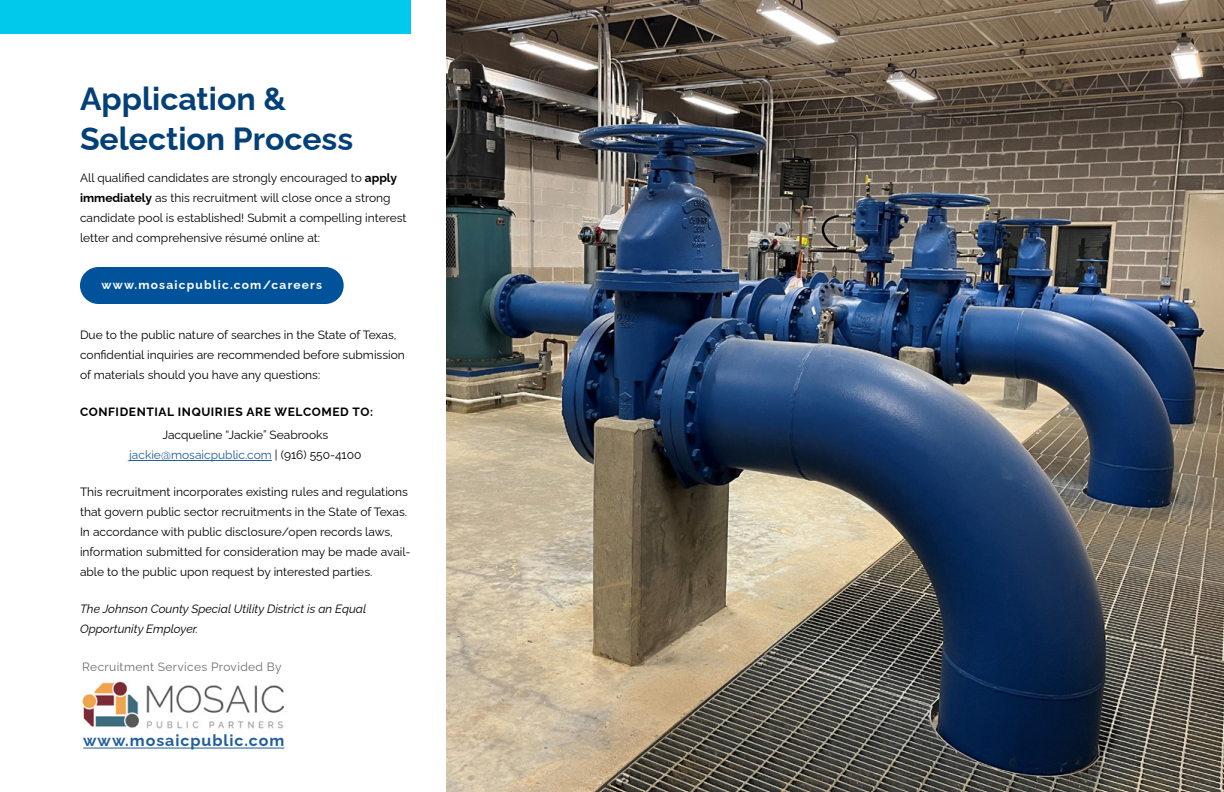
<style>
.page{position:relative;width:1224px;height:792px;background:#fff}
.page>*{position:absolute;margin:0;border:0;box-sizing:border-box;transform-origin:0 0}
.t1{font:700 32px/40px "Raleway";color:#034077}
.t2{font:700 16px "Raleway";letter-spacing:.06em;color:#215e9e}
.t3{font:12px/20px "Raleway";color:#000}
.t4{font:italic 100 12px/20px "Raleway";color:#000}
.t5{font:700 12px "Raleway";letter-spacing:.05em;color:#000}
.t6{font:12px "Raleway";letter-spacing:.03em;color:#6d6e71}
.t7{font:700 12px "Raleway";letter-spacing:.1em;color:#fff}
.s1{font-weight:700}
.s2{color:#215e9e}
</style>
<div class="page">
<img style="left:447px;top:0;width:777px;height:792px">
<div style="left:0;top:0;width:411px;height:33px;background:#00caeb"></div>
<hr style="left:129px;top:460px;width:143px;height:1px;background:#215e9e">
<div style="left:80px;top:267px;width:264px;height:37px;background:#00529b;border-radius:18px"></div>
<img style="left:146px;top:685px;width:138px;height:44px">
<img style="left:82px;top:681px;width:57px;height:47px">
<hr style="left:83px;top:748px;width:201px;height:1px;background:#215e9e">
<h1 class="t1" style="left:80px;top:75px;width:275px">Application &amp;<br>Selection Process</h1>
<p class="t3" style="left:80px;top:167px;width:328px">All qualified candidates are strongly encouraged to <span class="s1">apply immediately</span> as this recruitment will close once a strong candidate pool is established! Submit a compelling interest letter and comprehensive résumé online at:</p>
<p class="t7" style="left:102px;top:275px;width:222px">www.mosaicpublic.com/careers</p>
<p class="t3" style="left:80px;top:324px;width:326px">Due to the public nature of searches in the State of Texas, confidential inquiries are recommended before submission of materials should you have any questions:</p>
<p class="t5" style="left:80px;top:402px;width:295px">CONFIDENTIAL INQUIRIES ARE WELCOMED TO:</p>
<p class="t3" style="left:129px;top:424px;width:234px;text-align:center">Jacqueline “Jackie” Seabrooks <span class="s2">jackie@mosaicpublic.com</span> | (916) 550-4100</p>
<p class="t3" style="left:80px;top:481px;width:332px">This recruitment incorporates existing rules and regulations that govern public sector recruitments in the State of Texas.<br>In accordance with public disclosure/open records laws, information submitted for consideration may be made avail&shy;able to the public upon request by interested parties.</p>
<p class="t4" style="left:80px;top:598px;width:288px">The Johnson County Special Utility District is an Equal<br>Opportunity Employer.</p>
<p class="t6" style="left:82px;top:657px;width:201px">Recruitment Services Provided By</p>
<h2 class="t2" style="left:83px;top:728px;width:203px">www.mosaicpublic.com</h2>
</div>
